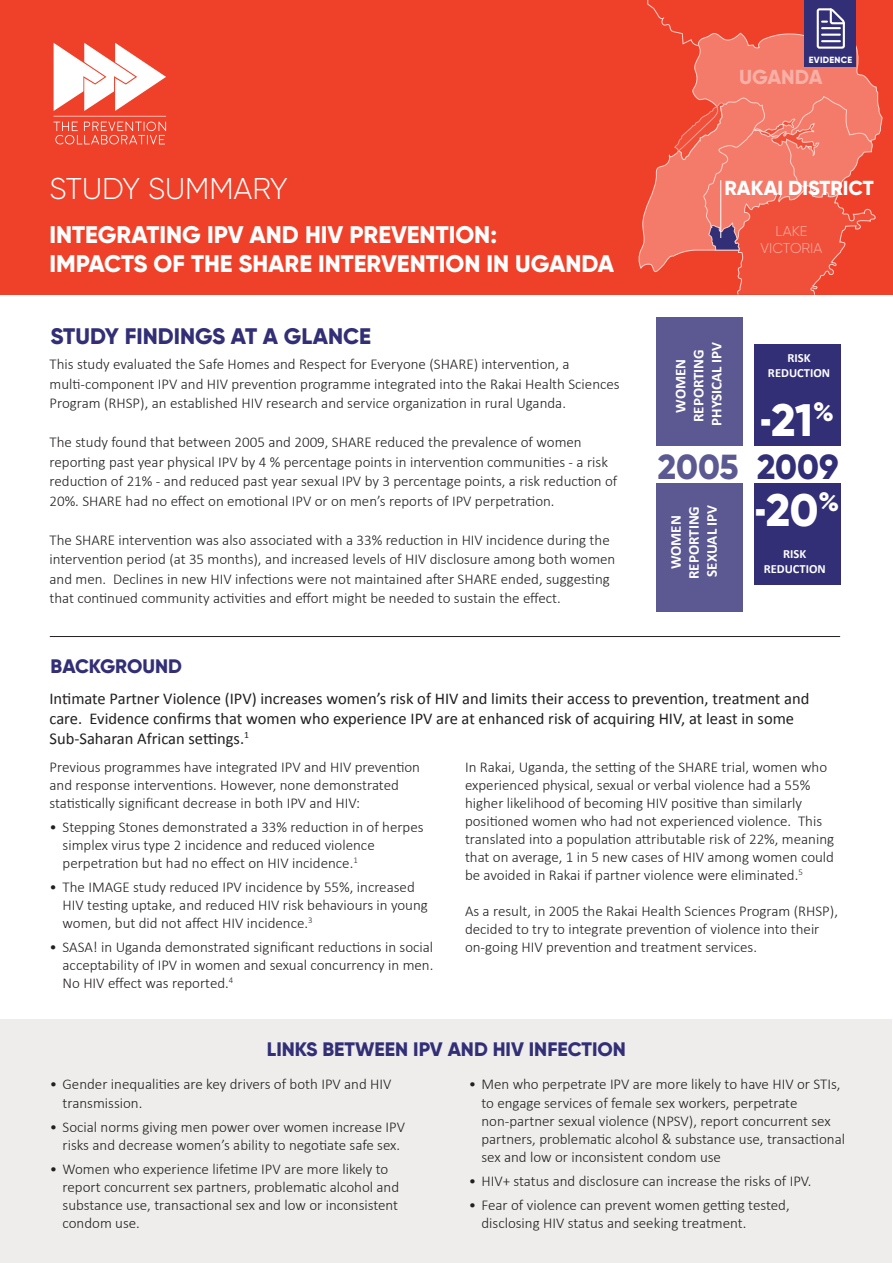
<style>
.page{position:relative;width:893px;height:1263px;background:#fff}
.page>*{position:absolute;margin:0;border:0;box-sizing:border-box;transform-origin:0 0}
.t1{font:800 45.45px/89.8px "Gilroy";color:#fff;scale:.5 1}
.t2{font:800 34.8px "Gilroy";letter-spacing:-.005em;color:#5c5992}
.t3{font:300 30px "Gilroy";color:#fff}
.t4{font:800 24px/28.8px "Gilroy";color:#fff}
.t5{font:800 22.5px "Gilroy";color:#322f76}
.t6{font:800 20.25px "Gilroy";color:#fff}
.t7{font:800 20.25px "Gilroy";color:#f8afa5}
.t8{font:800 19.5px "Gilroy";color:#322f76}
.t9{font:16.5px/19.8px "Calibri";color:#221f20}
.t10{font:300 15px/18px "Calibri";color:#231f20}
.t11{font:300 15px/19.5px "Calibri";color:#221f20}
.t12{font:700 15px/18px "Calibri";color:#fff;text-align:center}
.t13{font:300 14.25px/17px "Gilroy";color:#f8afa5;text-align:center}
.t14{font:700 12.45px/15px "Calibri";color:#fff;text-align:center}
.t15{font:800 9px "Gilroy";letter-spacing:.025em;color:#fff}
.s1{color:#322f76}
</style>
<div class="page">
<div style="left:0;top:0;width:893px;height:295px;background:#ef4129"></div>
<svg style="left:53px;top:43px;width:113px;height:101px"></svg>
<hr style="left:50px;top:636px;width:790px;height:1px;background:#231f20">
<div style="left:656px;top:317px;width:87px;height:128px;background:#5c5992"></div>
<div style="left:754px;top:344px;width:86px;height:101px;background:#322f76"></div>
<div style="left:656px;top:484px;width:87px;height:128px;background:#5c5992"></div>
<div style="left:754px;top:484px;width:86px;height:101px;background:#322f76"></div>
<div style="left:0;top:1019px;width:892px;height:243px;background:#eeedeb"></div>
<svg style="left:638px;top:19px;width:245px;height:253px;fill:#f47a69"></svg>
<svg style="left:647px;top:0;width:52px;height:46px"></svg>
<svg style="left:674px;top:96px;width:203px;height:199px"></svg>
<div style="left:805px;top:0;width:51px;height:67px;background:#322f76"></div>
<svg style="left:816px;top:8px;width:29px;height:41px"></svg>
<p class="t15" style="left:809px;top:54px;width:45px">EVIDENCE</p>
<h3 class="t3" style="left:49px;top:170px;width:240px">STUDY SUMMARY</h3>
<h3 class="t4" style="left:50px;top:220px;width:566px">INTEGRATING IPV AND HIV PREVENTION:<br>IMPACTS OF THE SHARE INTERVENTION IN UGANDA</h3>
<h3 class="t5" style="left:51px;top:322px;width:322px">STUDY FINDINGS AT A GLANCE</h3>
<p class="t11" style="left:50px;top:354px;width:572px">This study evaluated the Safe Homes and Respect for Everyone (SHARE) intervention, a multi-component IPV and HIV prevention programme integrated into the Rakai Health Sciences<br>Program (RHSP), an established HIV research and service organization in rural Uganda.</p>
<p class="t11" style="left:50px;top:432px;width:569px">The study found that between 2005 and 2009, SHARE reduced the prevalence of women reporting past year physical IPV by 4 % percentage points in intervention communities - a risk reduction of 21% - and reduced past year sexual IPV by 3 percentage points, a risk reduction of 20%. SHARE had no effect on emotional IPV or on men’s reports of IPV perpetration.</p>
<p class="t11" style="left:50px;top:529px;width:567px">The SHARE intervention was also associated with a 33% reduction in HIV incidence during the intervention period (at 35 months), and increased levels of HIV disclosure among both women and men. Declines in new HIV infections were not maintained after SHARE ended, suggesting that continued community activities and effort might be needed to sustain the effect.</p>
<h3 class="t8" style="left:51px;top:654px;width:133px">BACKGROUND</h3>
<h3 class="t7" style="left:739px;top:64px;width:85px">UGANDA</h3>
<h3 class="t6" style="left:724px;top:175px;width:151px">RAKAI DISTRICT</h3>
<p class="t13" style="left:761px;top:222px;width:63px">LAKE<br>VICTORIA</p>
<p class="t12" style="left:671px;top:426px;width:85px;rotate:-90deg">WOMEN<br>REPORTING<br>PHYSICAL IPV</p>
<p class="t14" style="left:768px;top:350px;width:64px">RISK<br>REDUCTION</p>
<h1 class="t1" style="left:755px;top:375px;width:171px">-21<sup>% </sup>-20<sup>%</sup></h1>
<h2 class="t2" style="left:658px;top:445px;width:182px">2005 <span class="s1">2009</span></h2>
<p class="t12" style="left:666px;top:579px;width:76px;rotate:-90deg">WOMEN<br>REPORTING<br>SEXUAL IPV</p>
<p class="t14" style="left:764px;top:545px;width:64px">RISK<br>REDUCTION</p>
<p class="t9" style="left:50px;top:689px;width:761px">Intimate Partner Violence (IPV) increases women’s risk of HIV and limits their access to prevention, treatment and care. Evidence confirms that women who experience IPV are at enhanced risk of acquiring HIV, at least in some<br>Sub-Saharan African settings.<sup>1</sup></p>
<p class="t10" style="left:50px;top:757px;width:372px">Previous programmes have integrated IPV and HIV prevention and response interventions. However, none demonstrated statistically significant decrease in both IPV and HIV:</p>
<p class="t10" style="left:63px;top:817px;width:363px;text-indent:-13px">• Stepping Stones demonstrated a 33% reduction in of herpes simplex virus type 2 incidence and reduced violence perpetration but had no effect on HIV incidence.<sup>1</sup></p>
<p class="t10" style="left:63px;top:877px;width:367px;text-indent:-13px">• The IMAGE study reduced IPV incidence by 55%, increased<br>HIV testing uptake, and reduced HIV risk behaviours in young women, but did not affect HIV incidence.<sup>3</sup></p>
<p class="t10" style="left:63px;top:937px;width:372px;text-align:justify;text-indent:-13px">• SASA! in Uganda demonstrated significant reductions in social acceptability of IPV in women and sexual concurrency in men.<br>No HIV effect was reported.<sup>4</sup></p>
<p class="t10" style="left:465px;top:757px;width:371px">In Rakai, Uganda, the setting of the SHARE trial, women who experienced physical, sexual or verbal violence had a 55% higher likelihood of becoming HIV positive than similarly positioned women who had not experienced violence. This translated into a population attributable risk of 22%, meaning that on average, 1 in 5 new cases of HIV among women could be avoided in Rakai if partner violence were eliminated.<sup>5</sup></p>
<p class="t10" style="left:465px;top:901px;width:375px">As a result, in 2005 the Rakai Health Sciences Program (RHSP), decided to try to integrate prevention of violence into their on-going HIV prevention and treatment services.</p>
<h3 class="t8" style="left:267px;top:1037px;width:361px">LINKS BETWEEN IPV AND HIV INFECTION</h3>
<p class="t10" style="left:63px;top:1075px;width:330px;text-indent:-13px">• Gender inequalities are key drivers of both IPV and HIV transmission.</p>
<p class="t10" style="left:50px;top:1117px;width:357px;text-align:center">• Social norms giving men power over women increase IPV risks and decrease women’s ability to negotiate safe sex.</p>
<p class="t10" style="left:63px;top:1159px;width:338px;text-indent:-13px">• Women who experience lifetime IPV are more likely to report concurrent sex partners, problematic alcohol and substance use, transactional sex and low or inconsistent condom use.</p>
<p class="t10" style="left:481px;top:1075px;width:365px;text-indent:-13px">• Men who perpetrate IPV are more likely to have HIV or STIs, to engage services of female sex workers, perpetrate non-partner sexual violence (NPSV), report concurrent sex partners, problematic alcohol &amp; substance use, transactional sex and low or inconsistent condom use</p>
<p class="t10" style="left:469px;top:1171px;width:344px">• HIV+ status and disclosure can increase the risks of IPV.</p>
<p class="t10" style="left:481px;top:1195px;width:310px;text-indent:-13px">• Fear of violence can prevent women getting tested, disclosing HIV status and seeking treatment.</p>
</div>
